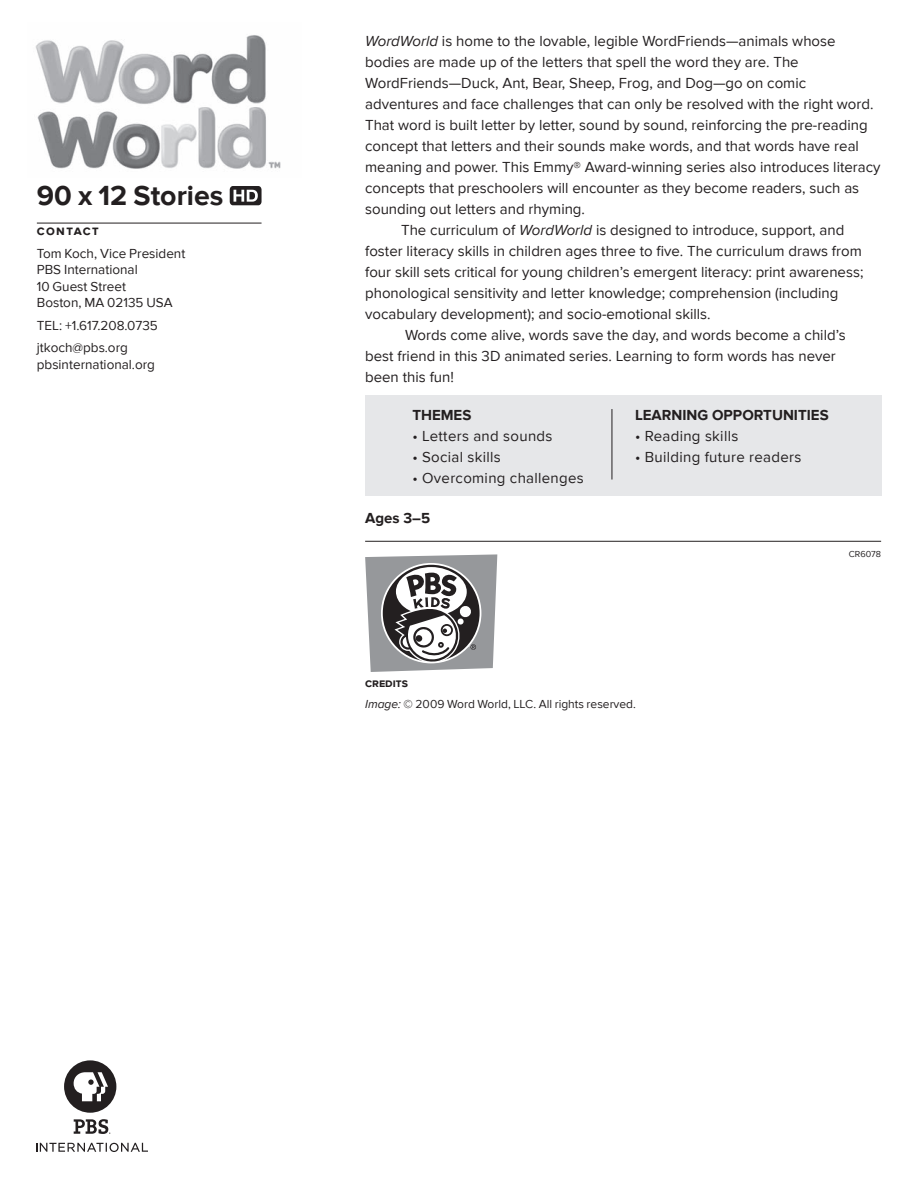
<style>
.page{position:relative;width:918px;height:1188px;background:#fff}
.page>*{position:absolute;margin:0;border:0;box-sizing:border-box;transform-origin:0 0}
.t1{font:700 28.5px "Proxima Nova";color:#231f20}
.t2{font:15px "Proxima Nova";color:#231f20}
.t3{font:15px "Proxima Nova";letter-spacing:.02em;color:#231f20}
.t4{font:700 15px "Proxima Nova";color:#231f20}
.t5{font:13.5px/16.5px "Proxima Nova";color:#231f20}
.t6{font:700 13.5px "Proxima Nova";letter-spacing:.1em;color:#231f20}
.t7{font:12px/21px "Proxima Nova";color:#231f20}
.t8{font:9px "Proxima Nova";color:#231f20}
.t9{font:500 7.65px "Helvetica Neue";color:#fff}
.s1{font-style:italic}
.s2{font-weight:700}
</style>
<div class="page">
<div style="left:365px;top:395px;width:517px;height:101px;background:#e6e7e9"></div>
<div style="left:64px;top:1060px;width:52px;height:53px;background:#231f20;border-radius:50%"></div>
<svg style="left:74px;top:1072px;width:34px;height:29px"></svg>
<svg style="left:74px;top:1119px;width:36px;height:15px"></svg>
<svg style="left:36px;top:1143px;width:112px;height:9px"></svg>
<hr style="left:37px;top:223px;width:225px;height:1px;background:#231f20">
<div style="left:230px;top:186px;width:32px;height:19px;background:#231f20;border-radius:3px"></div>
<svg style="left:234px;top:190px;width:24px;height:12px"></svg>
<hr style="left:365px;top:541px;width:516px;height:1px;background:#231f20">
<svg style="left:365px;top:554px;width:132px;height:118px"></svg>
<hr style="left:612px;top:409px;width:1px;height:71px;background:#231f20">
<img style="left:35px;top:35px;width:246px;height:134px">
<h1 class="t1" style="left:37px;top:179px;width:188px">90 x 12 Stories</h1>
<p class="t6" style="left:37px;top:223px;width:63px">contact</p>
<p class="t5" style="left:37px;top:245px;width:150px">Tom Koch, Vice President<br>PBS International<br>10 Guest Street<br>Boston, MA 02135 USA</p>
<p class="t5" style="left:37px;top:314px;width:123px;line-height:22.5px">TEL: +1.617.208.0735 jtkoch@pbs.org</p>
<p class="t5" style="left:37px;top:356px;width:120px">pbsinternational.org</p>
<p class="t2" style="left:365px;top:32px;width:472px"><span class="s1">WordWorld</span> is home to the lovable, legible WordFriends—animals whose</p>
<p class="t2" style="left:365px;top:53px;width:435px">bodies are made up of the letters that spell the word they are. The</p>
<p class="t2" style="left:365px;top:74px;width:443px">WordFriends—Duck, Ant, Bear, Sheep, Frog, and Dog—go on comic</p>
<p class="t2" style="left:365px;top:95px;width:510px">adventures and face challenges that can only be resolved with the right word.</p>
<p class="t2" style="left:365px;top:116px;width:504px">That word is built letter by letter, sound by sound, reinforcing the pre-reading</p>
<p class="t2" style="left:365px;top:137px;width:495px">concept that letters and their sounds make words, and that words have real</p>
<p class="t2" style="left:365px;top:158px;width:517px">meaning and power. This Emmy® Award-winning series also introduces literacy</p>
<p class="t2" style="left:365px;top:179px;width:496px">concepts that preschoolers will encounter as they become readers, such as</p>
<p class="t2" style="left:365px;top:200px;width:221px">sounding out letters and rhyming.</p>
<p class="t2" style="left:401px;top:221px;width:445px">The curriculum of <span class="s1">WordWorld</span> is designed to introduce, support, and</p>
<p class="t2" style="left:365px;top:242px;width:498px">foster literacy skills in children ages three to five. The curriculum draws from</p>
<p class="t2" style="left:365px;top:263px;width:500px">four skill sets critical for young children’s emergent literacy: print awareness;</p>
<p class="t2" style="left:365px;top:284px;width:475px">phonological sensitivity and letter knowledge; comprehension (including</p>
<p class="t2" style="left:365px;top:305px;width:347px">vocabulary development); and socio-emotional skills.</p>
<p class="t2" style="left:405px;top:326px;width:442px">Words come alive, words save the day, and words become a child’s</p>
<p class="t2" style="left:365px;top:347px;width:472px">best friend in this 3D animated series. Learning to form words has never</p>
<p class="t2" style="left:365px;top:368px;width:90px">been this fun!</p>
<p class="t4" style="left:412px;top:406px;width:61px">THEMES</p>
<p class="t3" style="left:412px;top:427px;width:142px">• Letters and sounds</p>
<p class="t3" style="left:412px;top:448px;width:90px">• Social skills</p>
<p class="t3" style="left:412px;top:469px;width:173px">• Overcoming challenges</p>
<p class="t4" style="left:365px;top:510px;width:67px">Ages 3–5</p>
<p class="t4" style="left:635px;top:406px;width:195px">LEARNING OPPORTUNITIES</p>
<p class="t3" style="left:635px;top:427px;width:105px">• Reading skills</p>
<p class="t3" style="left:635px;top:448px;width:168px">• Building future readers</p>
<p class="t8" style="left:849px;top:548px;width:34px">CR6078</p>
<p class="t9" style="left:469px;top:642px;width:3px">¨</p>
<p class="t7" style="left:365px;top:673px;width:272px"><span class="s2">credits<br></span><span class="s1">Image:</span> © 2009 Word World, LLC. All rights reserved.</p>
</div>
